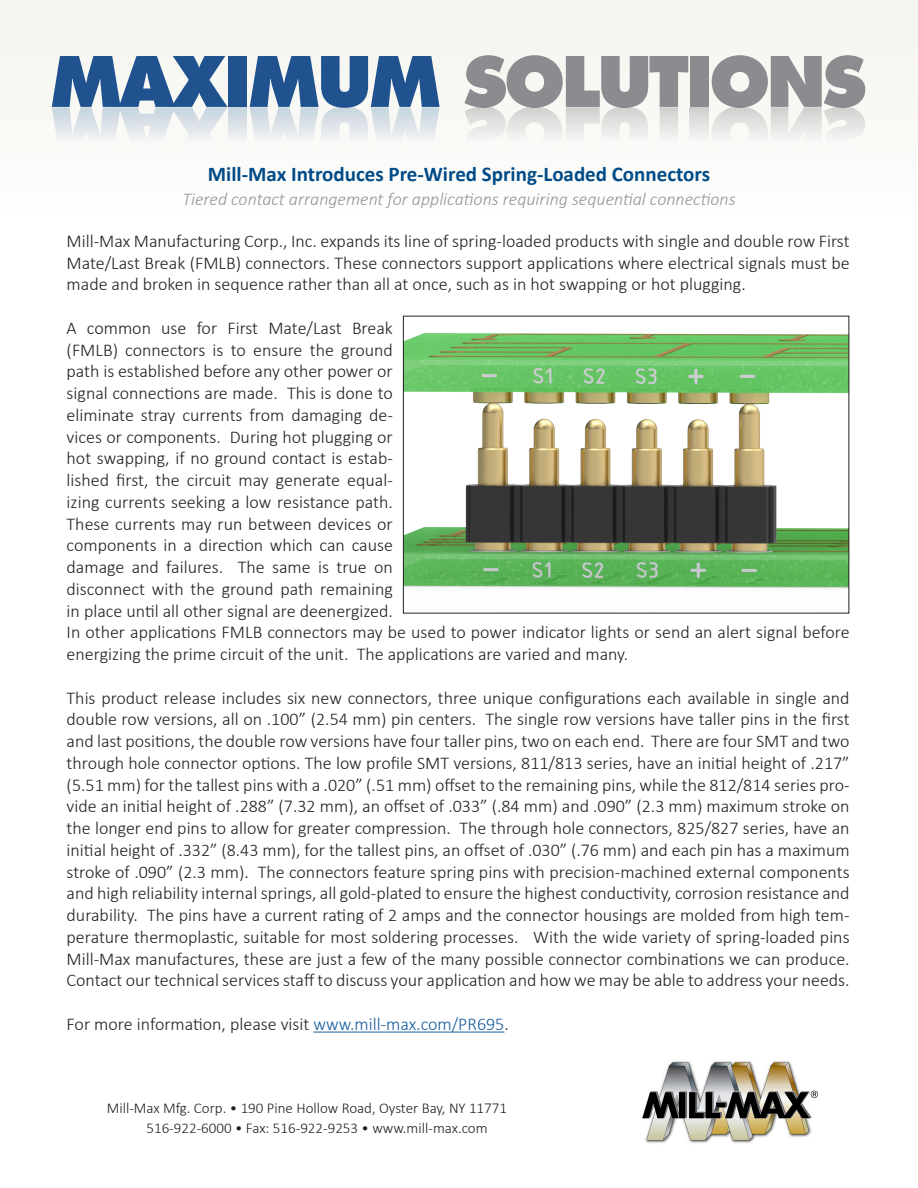
<style>
.page{position:relative;width:918px;height:1188px;background:#fff}
.page>*{position:absolute;margin:0;border:0;box-sizing:border-box;transform-origin:0 0}
.t1{font:800 67.5px "Futura LT";letter-spacing:-.05em;color:#8a8c8f}
.t2{font:700 21px "Calibri";color:#004b87}
.t3{font:300 18px/21.8px "Calibri";color:#231f20;text-align:justify}
.t4{font:italic 300 18px "Calibri";color:#939598}
.t5{font:300 15px "Calibri";color:#231f20}
.s1{color:#1f528f}
.s2{color:#175d9e}
</style>
<div class="page">
<hr style="left:314px;top:1032px;width:190px;height:1px;background:#175d9e">
<img style="left:642px;top:1061px;width:176px;height:82px">
<div style="left:0;top:0;width:918px;height:214px;background:#f8f7f3"></div>
<svg style="left:52px;top:107px;width:175px;height:29px"></svg>
<div style="left:228px;top:107px;width:19px;height:51px;background:linear-gradient(to bottom,#c7d4de,#fffffe)"></div>
<svg style="left:250px;top:106px;width:190px;height:30px"></svg>
<svg style="left:464px;top:106px;width:214px;height:26px"></svg>
<div style="left:690px;top:107px;width:18px;height:51px;background:linear-gradient(to bottom,#d2d2d0,#fff)"></div>
<svg style="left:712px;top:106px;width:153px;height:26px"></svg>
<img style="left:405px;top:333px;width:442px;height:256px">
<p class="t1" style="left:50px;top:39px;width:819px"><span class="s1">MAXIMUM</span> SOLUTIONS</p>
<p class="t2" style="left:208px;top:159px;width:504px">Mill-Max Introduces Pre-Wired Spring-Loaded Connectors</p>
<p class="t4" style="left:182px;top:188px;width:555px">Tiered contact arrangement for applications requiring sequential connections</p>
<p class="t3" style="left:67px;top:230px;width:785px">Mill-Max Manufacturing Corp., Inc. expands its line of spring-loaded products with single and double row First Mate/Last Break (FMLB) connectors. These connectors support applications where electrical signals must be made and broken in sequence rather than all at once, such as in hot swapping or hot plugging.</p>
<p class="t3" style="left:67px;top:317px;width:785px;text-align:left">A common use for First Mate/Last Break<br>(FMLB) connectors is to ensure the ground<br>path is established before any other power or<br>signal connections are made. This is done to<br>eliminate stray currents from damaging de-<br>vices or components. During hot plugging or<br>hot swapping, if no ground contact is estab-<br>lished first, the circuit may generate equal-<br>izing currents seeking a low resistance path.<br>These currents may run between devices or<br>components in a direction which can cause<br>damage and failures. The same is true on<br>disconnect with the ground path remaining<br>in place until all other signal are deenergized.<br>In other applications FMLB connectors may be used to power indicator lights or send an alert signal before energizing the prime circuit of the unit. The applications are varied and many.</p>
<p class="t3" style="left:67px;top:687px;width:785px">This product release includes six new connectors, three unique configurations each available in single and double row versions, all on .100” (2.54 mm) pin centers. The single row versions have taller pins in the first and last positions, the double row versions have four taller pins, two on each end. There are four SMT and two through hole connector options. The low profile SMT versions, 811/813 series, have an initial height of .217” (5.51 mm) for the tallest pins with a .020” (.51 mm) offset to the remaining pins, while the 812/814 series pro&shy;vide an initial height of .288” (7.32 mm), an offset of .033” (.84 mm) and .090” (2.3 mm) maximum stroke on the longer end pins to allow for greater compression. The through hole connectors, 825/827 series, have an initial height of .332” (8.43 mm), for the tallest pins, an offset of .030” (.76 mm) and each pin has a maximum stroke of .090” (2.3 mm). The connectors feature spring pins with precision-machined external components and high reliability internal springs, all gold-plated to ensure the highest conductivity, corrosion resistance and durability. The pins have a current rating of 2 amps and the connector housings are molded from high tem&shy;perature thermoplastic, suitable for most soldering processes. With the wide variety of spring-loaded pins Mill-Max manufactures, these are just a few of the many possible connector combinations we can produce.<br>Contact our technical services staff to discuss your application and how we may be able to address your needs.</p>
<p class="t3" style="left:67px;top:1013px;width:444px">For more information, please visit <span class="s2">www.mill-max.com/PR695</span>.</p>
<p class="t5" style="left:107px;top:1099px;width:402px">Mill-Max Mfg. Corp. • 190 Pine Hollow Road, Oyster Bay, NY 11771</p>
<p class="t5" style="left:146px;top:1119px;width:343px">516-922-6000 • Fax: 516-922-9253 • www.mill-max.com</p>
</div>
